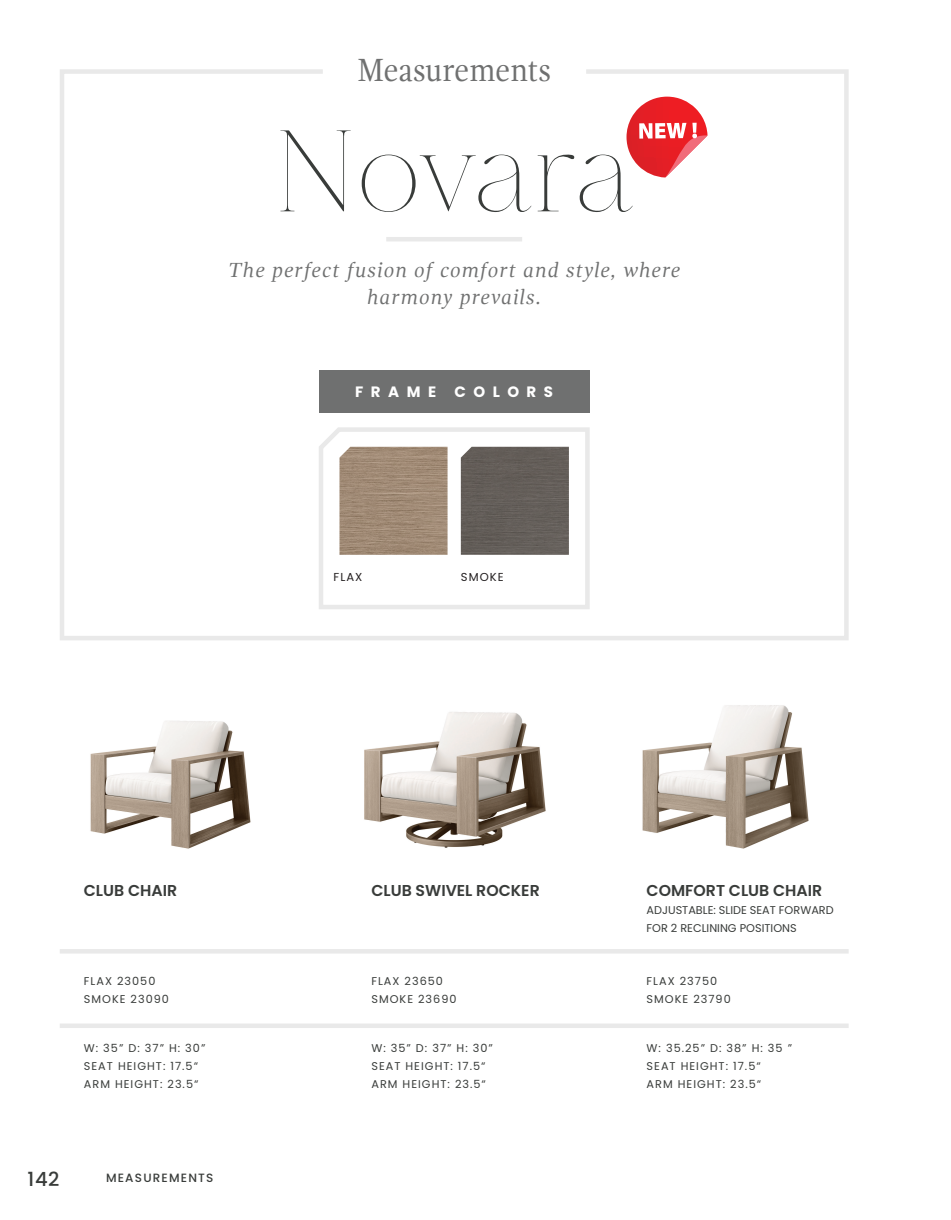
<style>
.page{position:relative;width:951px;height:1220px;background:#fff}
.page>*{position:absolute;margin:0;border:0;box-sizing:border-box;transform-origin:0 0}
.t1{font:100 115.5px "MADE Bon Voyage";letter-spacing:.04em;color:#393c3a;scale:.91 1}
.t2{font:33px "Gandhi Serif";color:#6f7070;scale:.91 1}
.Body{font:italic 21px/27px "Gandhi Serif";letter-spacing:.05em;color:#6f7070;text-align:center}
.t3{font:500 19.5px "Poppins";color:#393c3a}
.Paragraph_Style_3{font:600 15.75px "Poppins";color:#393c3a}
.t4{font:700 15px "Poppins";letter-spacing:.5em;color:#fff}
.t5{font:500 12px "Poppins";letter-spacing:.1em;color:#393c3a}
.t6{font:11.55px "Poppins";letter-spacing:.09em;color:#231f20}
.Paragraph_Style_3-2{font:11.25px "Poppins";letter-spacing:.09em;color:#393c3a}
.Paragraph_Style_3-3{font:11.25px/18px "Poppins";color:#393c3a}
</style>
<div class="page">
<hr style="left:60px;top:949px;width:788px;height:4px;background:#e9e9e9">
<div style="left:60px;top:1023px;width:788px;height:5px;background:#e9e9e9"></div>
<img style="left:364px;top:712px;width:182px;height:136px">
<img style="left:90px;top:721px;width:161px;height:128px">
<img style="left:642px;top:705px;width:167px;height:144px">
<svg style="left:60px;top:69px;width:789px;height:571px"></svg>
<svg style="left:626px;top:97px;width:81px;height:80px"></svg>
<p class="t2" style="left:357px;top:51px;width:214px">Measurements</p>
<p class="t1" style="left:277px;top:101px;width:391px">Novara</p>
<p class="Body" style="left:228px;top:256px;width:453px">The perfect fusion of comfort and style, where harmony prevails.</p>
<p class="t4" style="left:355px;top:383px;width:199px">FRAME COLORS</p>
<p class="t6" style="left:333px;top:570px;width:30px">FLAX</p>
<p class="t6" style="left:461px;top:570px;width:44px">SMOKE</p>
<p class="Paragraph_Style_3" style="left:84px;top:880px;width:95px">CLUB CHAIR</p>
<p class="Paragraph_Style_3-2" style="left:84px;top:974px;width:73px">FLAX 23050</p>
<p class="Paragraph_Style_3-2" style="left:84px;top:992px;width:87px">SMOKE 23090</p>
<p class="Paragraph_Style_3-2" style="left:84px;top:1041px;width:123px">W: 35” D: 37” H: 30”</p>
<p class="Paragraph_Style_3-2" style="left:84px;top:1059px;width:116px">SEAT HEIGHT: 17.5“</p>
<p class="Paragraph_Style_3-2" style="left:84px;top:1077px;width:116px">ARM HEIGHT: 23.5“</p>
<h3 class="t3" style="left:28px;top:1168px;width:33px">142</h3>
<p class="t5" style="left:106px;top:1171px;width:109px">MEASUREMENTS</p>
<p class="Paragraph_Style_3" style="left:371px;top:880px;width:170px">CLUB SWIVEL ROCKER</p>
<p class="Paragraph_Style_3" style="left:646px;top:880px;width:177px">COMFORT CLUB CHAIR</p>
<p class="Paragraph_Style_3-3" style="left:646px;top:900px;width:189px">ADJUSTABLE: SLIDE SEAT FORWARD<br>FOR 2 RECLINING POSITIONS</p>
<p class="Paragraph_Style_3-2" style="left:371px;top:974px;width:73px">FLAX 23650</p>
<p class="Paragraph_Style_3-2" style="left:371px;top:992px;width:87px">SMOKE 23690</p>
<p class="Paragraph_Style_3-2" style="left:371px;top:1041px;width:123px">W: 35” D: 37” H: 30”</p>
<p class="Paragraph_Style_3-2" style="left:371px;top:1059px;width:116px">SEAT HEIGHT: 17.5“</p>
<p class="Paragraph_Style_3-2" style="left:371px;top:1077px;width:116px">ARM HEIGHT: 23.5“</p>
<p class="Paragraph_Style_3-2" style="left:646px;top:974px;width:72px">FLAX 23750</p>
<p class="Paragraph_Style_3-2" style="left:646px;top:992px;width:86px">SMOKE 23790</p>
<p class="Paragraph_Style_3-2" style="left:646px;top:1041px;width:147px">W: 35.25” D: 38” H: 35 ”</p>
<p class="Paragraph_Style_3-2" style="left:646px;top:1059px;width:116px">SEAT HEIGHT: 17.5“</p>
<p class="Paragraph_Style_3-2" style="left:646px;top:1077px;width:116px">ARM HEIGHT: 23.5“</p>
</div>
